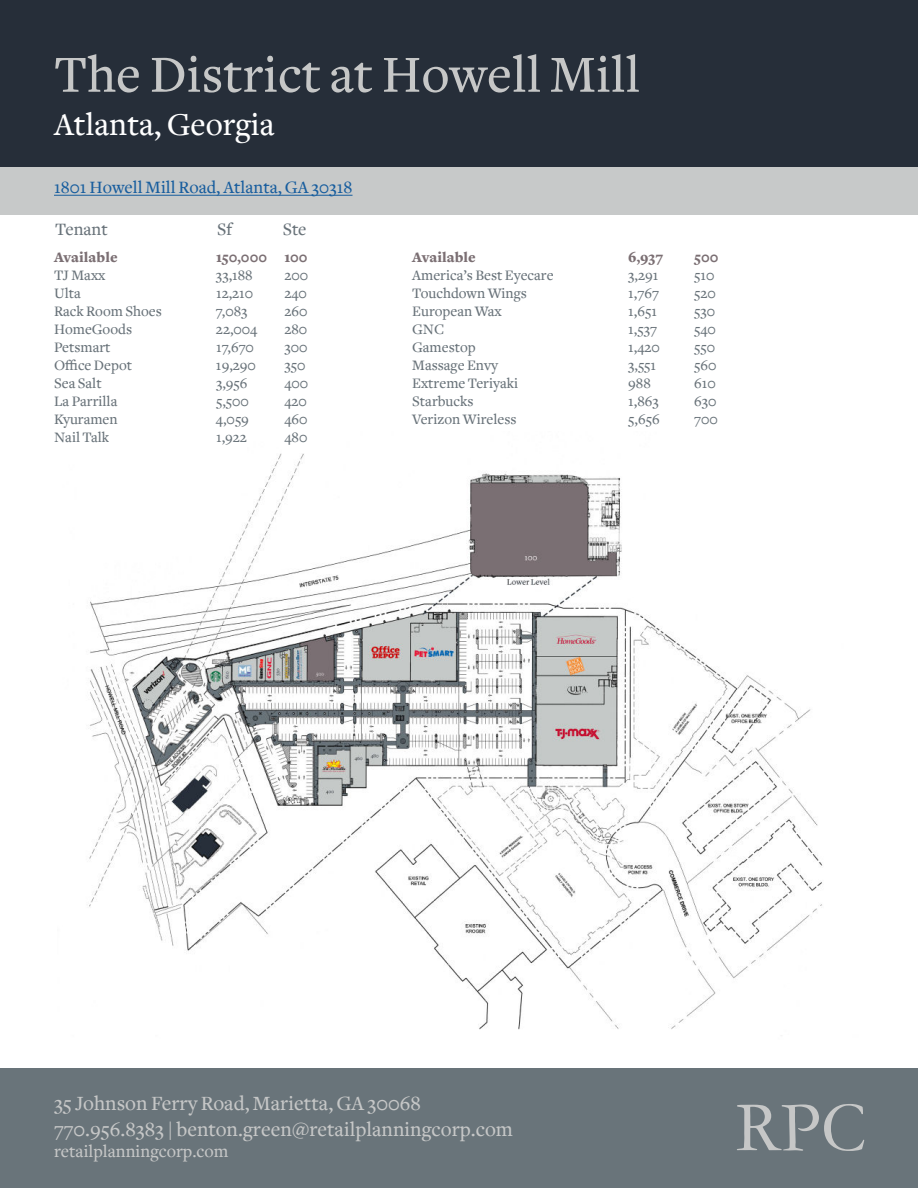
<style>
.page{position:relative;width:918px;height:1188px;background:#fff}
.page>*{position:absolute;margin:0;border:0;box-sizing:border-box;transform-origin:0 0}
.t1{font:72px "Garamond";color:#c6c7c7}
.t2{font:500 54px "Freight Text";color:#c6c7c7}
.t3{font:500 33px "Freight Text";color:#fff}
.t4{font:500 21px/25.2px "Freight Text";color:#c6c7c7}
.t5{font:500 18px "Freight Text";color:#175d9e}
.t6{font:500 18px "Freight Text";color:#c6c7c7}
.t7{font:500 18px "Freight Text";color:#687279}
.t8{font:500 15px "Freight Text";color:#687279}
.t9{font:900 15px "Freight Text";color:#7b6f73}
</style>
<div class="page">
<div style="left:0;top:1068px;width:918px;height:120px;background:#69747a"></div>
<div style="left:0;top:0;width:918px;height:167px;background:#262e39"></div>
<div style="left:0;top:167px;width:918px;height:48px;background:#c7c9c9"></div>
<img style="left:89px;top:453px;width:734px;height:577px">
<hr style="left:54px;top:195px;width:299px;height:1px;background:#175d9e">
<h2 class="t2" style="left:54px;top:52px;width:588px">The District at Howell Mill</h2>
<h3 class="t3" style="left:54px;top:111px;width:222px">Atlanta, Georgia</h3>
<p class="t5" style="left:54px;top:180px;width:300px">1801 Howell Mill Road, Atlanta, GA 30318</p>
<p class="t7" style="left:55px;top:222px;width:54px">Tenant</p>
<p class="t7" style="left:217px;top:222px;width:17px">Sf</p>
<p class="t7" style="left:283px;top:222px;width:25px">Ste</p>
<p class="t9" style="left:54px;top:251px;width:65px">Available</p>
<p class="t9" style="left:216px;top:251px;width:93px">150,000 100</p>
<p class="t8" style="left:54px;top:269px;width:53px">TJ Maxx</p>
<p class="t8" style="left:216px;top:269px;width:38px">33,188</p>
<p class="t8" style="left:284px;top:269px;width:25px">200</p>
<p class="t8" style="left:54px;top:287px;width:28px">Ulta</p>
<p class="t8" style="left:216px;top:287px;width:39px">12,210</p>
<p class="t8" style="left:284px;top:287px;width:24px">240</p>
<p class="t8" style="left:54px;top:303px;width:109px">Rack Room Shoes</p>
<p class="t8" style="left:216px;top:303px;width:33px">7,083</p>
<p class="t8" style="left:284px;top:303px;width:25px">260</p>
<p class="t8" style="left:54px;top:323px;width:80px">HomeGoods</p>
<p class="t8" style="left:216px;top:323px;width:43px">22,004</p>
<p class="t8" style="left:284px;top:323px;width:24px">280</p>
<p class="t8" style="left:54px;top:341px;width:58px">Petsmart</p>
<p class="t8" style="left:216px;top:341px;width:40px">17,670</p>
<p class="t8" style="left:284px;top:341px;width:25px">300</p>
<p class="t8" style="left:54px;top:357px;width:80px">Office Depot</p>
<p class="t8" style="left:216px;top:357px;width:41px">19,290</p>
<p class="t8" style="left:284px;top:357px;width:23px">350</p>
<p class="t8" style="left:54px;top:377px;width:49px">Sea Salt</p>
<p class="t8" style="left:216px;top:377px;width:33px">3,956</p>
<p class="t8" style="left:284px;top:377px;width:25px">400</p>
<p class="t8" style="left:54px;top:395px;width:65px">La Parrilla</p>
<p class="t8" style="left:216px;top:395px;width:34px">5,500</p>
<p class="t8" style="left:284px;top:395px;width:24px">420</p>
<p class="t8" style="left:54px;top:413px;width:65px">Kyuramen</p>
<p class="t8" style="left:216px;top:413px;width:34px">4,059</p>
<p class="t8" style="left:284px;top:413px;width:25px">460</p>
<p class="t8" style="left:54px;top:429px;width:57px">Nail Talk</p>
<p class="t8" style="left:216px;top:429px;width:32px">1,922</p>
<p class="t8" style="left:284px;top:429px;width:25px">480</p>
<p class="t9" style="left:412px;top:251px;width:65px">Available</p>
<p class="t9" style="left:628px;top:251px;width:37px">6,937</p>
<p class="t9" style="left:694px;top:251px;width:26px">500</p>
<p class="t8" style="left:412px;top:269px;width:143px">America’s Best Eyecare</p>
<p class="t8" style="left:628px;top:269px;width:32px">3,291</p>
<p class="t8" style="left:694px;top:269px;width:22px">510</p>
<p class="t8" style="left:412px;top:287px;width:116px">Touchdown Wings</p>
<p class="t8" style="left:628px;top:287px;width:32px">1,767</p>
<p class="t8" style="left:694px;top:287px;width:23px">520</p>
<p class="t8" style="left:412px;top:305px;width:91px">European Wax</p>
<p class="t8" style="left:628px;top:305px;width:30px">1,651</p>
<p class="t8" style="left:694px;top:305px;width:23px">530</p>
<p class="t8" style="left:412px;top:323px;width:34px">GNC</p>
<p class="t8" style="left:628px;top:323px;width:30px">1,537</p>
<p class="t8" style="left:694px;top:323px;width:23px">540</p>
<p class="t8" style="left:412px;top:341px;width:65px">Gamestop</p>
<p class="t8" style="left:628px;top:341px;width:33px">1,420</p>
<p class="t8" style="left:694px;top:341px;width:22px">550</p>
<p class="t8" style="left:412px;top:359px;width:87px">Massage Envy</p>
<p class="t8" style="left:628px;top:359px;width:30px">3,551</p>
<p class="t8" style="left:694px;top:359px;width:24px">560</p>
<p class="t8" style="left:412px;top:375px;width:108px">Extreme Teriyaki</p>
<p class="t8" style="left:628px;top:375px;width:24px">988</p>
<p class="t8" style="left:694px;top:375px;width:23px">610</p>
<p class="t8" style="left:412px;top:393px;width:63px">Starbucks</p>
<p class="t8" style="left:628px;top:393px;width:32px">1,863</p>
<p class="t8" style="left:694px;top:393px;width:24px">630</p>
<p class="t8" style="left:412px;top:413px;width:106px">Verizon Wireless</p>
<p class="t8" style="left:628px;top:413px;width:33px">5,656</p>
<p class="t8" style="left:694px;top:413px;width:25px">700</p>
<h3 class="t4" style="left:54px;top:1093px;width:460px">35 Johnson Ferry Road, Marietta, GA 30068<br>770.956.8383 | benton.green@retailplanningcorp.com</h3>
<p class="t6" style="left:54px;top:1142px;width:176px">retailplanningcorp.com</p>
<h1 class="t1" style="left:735px;top:1083px;width:133px">RPC</h1>
</div>
